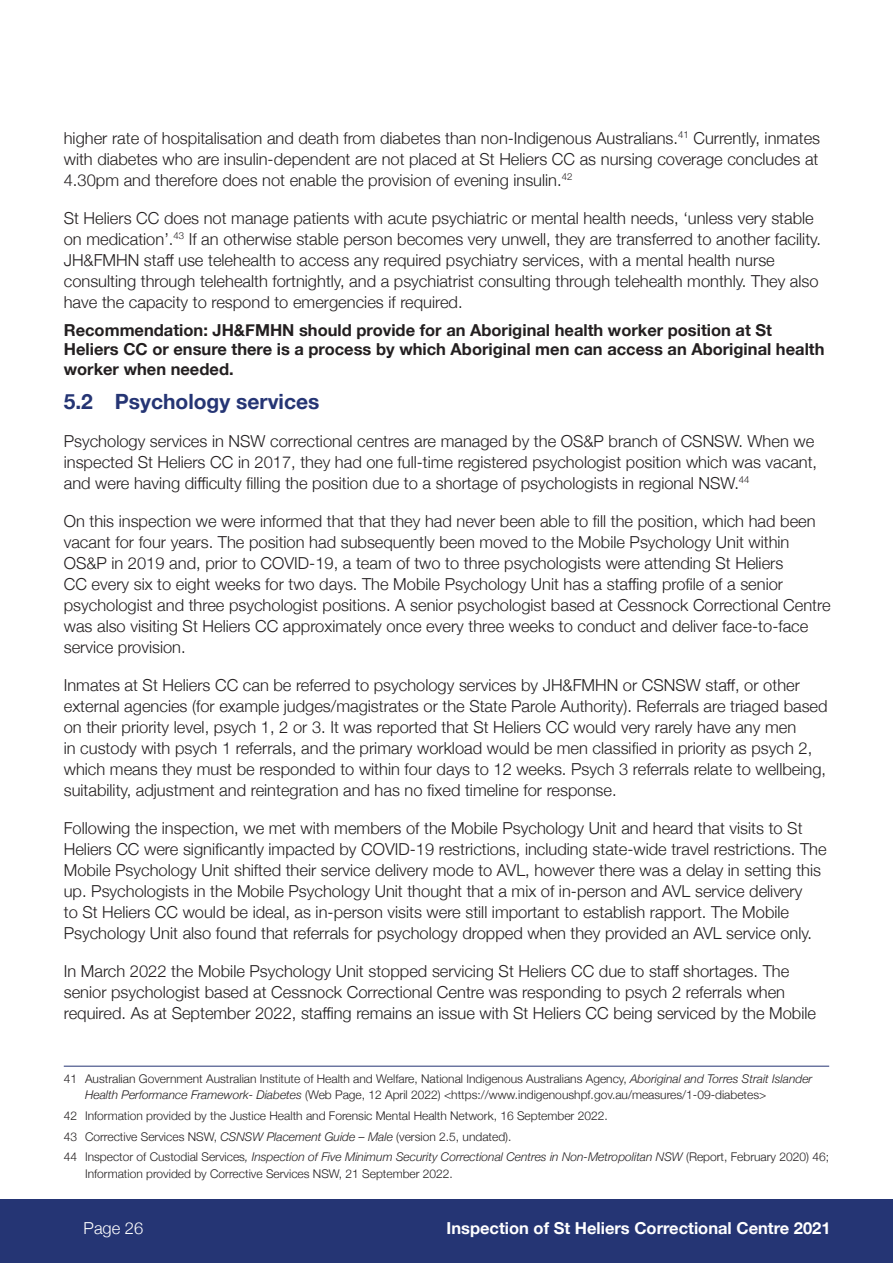
<style>
.page{position:relative;width:893px;height:1263px;background:#fff}
.page>*{position:absolute;margin:0;border:0;box-sizing:border-box;transform-origin:0 0}
.Heading_2{font:700 21px "Helvetica Neue";color:#253574}
.Body_Copy{font:300 16.5px/21px "Helvetica Neue";color:#231f20}
.Figure_and_table_cap{font:700 16.5px/19.5px "Helvetica Neue";color:#231f20}
.t1{font:700 16.5px "Helvetica Neue";color:#fff}
.t2{font:300 16.5px "Helvetica Neue";color:#fff}
.PP_Footnote_Text{font:300 12px/16.5px "Helvetica Neue";color:#231f20}
.s1{font-style:italic}
</style>
<div class="page">
<div style="left:0;top:1199px;width:893px;height:64px;background:#253574"></div>
<hr style="left:64px;top:1066px;width:765px;height:1px;background:#253574">
<p class="Body_Copy" style="left:64px;top:126px;width:758px;text-align:justify">higher rate of hospitalisation and death from diabetes than non-Indigenous Australians.<sup>41</sup> Currently, inmates with diabetes who are insulin-dependent are not placed at St Heliers CC as nursing coverage concludes at 4.30pm and therefore does not enable the provision of evening insulin.<sup>42</sup></p>
<p class="Body_Copy" style="left:64px;top:206px;width:759px">St Heliers CC does not manage patients with acute psychiatric or mental health needs, ‘unless very stable on medication’.<sup>43</sup> If an otherwise stable person becomes very unwell, they are transferred to another facility.<br>JH&amp;FMHN staff use telehealth to access any required psychiatry services, with a mental health nurse consulting through telehealth fortnightly, and a psychiatrist consulting through telehealth monthly. They also have the capacity to respond to emergencies if required.</p>
<p class="Figure_and_table_cap" style="left:64px;top:320px;width:762px">Recommendation: JH&amp;FMHN should provide for an Aboriginal health worker position at St<br>Heliers CC or ensure there is a process by which Aboriginal men can access an Aboriginal health worker when needed.</p>
<p class="Heading_2" style="left:64px;top:385px;width:257px">5.2 Psychology services</p>
<p class="Body_Copy" style="left:64px;top:429px;width:755px">Psychology services in NSW correctional centres are managed by the OS&amp;P branch of CSNSW. When we inspected St Heliers CC in 2017, they had one full-time registered psychologist position which was vacant, and were having difficulty filling the position due to a shortage of psychologists in regional NSW.<sup>44</sup></p>
<p class="Body_Copy" style="left:64px;top:509px;width:768px">On this inspection we were informed that that they had never been able to fill the position, which had been vacant for four years. The position had subsequently been moved to the Mobile Psychology Unit within OS&amp;P in 2019 and, prior to COVID-19, a team of two to three psychologists were attending St Heliers<br>CC every six to eight weeks for two days. The Mobile Psychology Unit has a staffing profile of a senior psychologist and three psychologist positions. A senior psychologist based at Cessnock Correctional Centre was also visiting St Heliers CC approximately once every three weeks to conduct and deliver face-to-face service provision.</p>
<p class="Body_Copy" style="left:64px;top:673px;width:765px">Inmates at St Heliers CC can be referred to psychology services by JH&amp;FMHN or CSNSW staff, or other external agencies (for example judges/magistrates or the State Parole Authority). Referrals are triaged based on their priority level, psych 1, 2 or 3. It was reported that St Heliers CC would very rarely have any men<br>in custody with psych 1 referrals, and the primary workload would be men classified in priority as psych 2, which means they must be responded to within four days to 12 weeks. Psych 3 referrals relate to wellbeing, suitability, adjustment and reintegration and has no fixed timeline for response.</p>
<p class="Body_Copy" style="left:64px;top:816px;width:764px">Following the inspection, we met with members of the Mobile Psychology Unit and heard that visits to St Heliers CC were significantly impacted by COVID-19 restrictions, including state-wide travel restrictions. The Mobile Psychology Unit shifted their service delivery mode to AVL, however there was a delay in setting this up. Psychologists in the Mobile Psychology Unit thought that a mix of in-person and AVL service delivery<br>to St Heliers CC would be ideal, as in-person visits were still important to establish rapport. The Mobile Psychology Unit also found that referrals for psychology dropped when they provided an AVL service only.</p>
<p class="Body_Copy" style="left:64px;top:959px;width:754px">In March 2022 the Mobile Psychology Unit stopped servicing St Heliers CC due to staff shortages. The senior psychologist based at Cessnock Correctional Centre was responding to psych 2 referrals when required. As at September 2022, staffing remains an issue with St Heliers CC being serviced by the Mobile</p>
<p class="PP_Footnote_Text" style="left:85px;top:1069px;width:729px;text-indent:-21px">41 Australian Government Australian Institute of Health and Welfare, National Indigenous Australians Agency, <span class="s1">Aboriginal and Torres Strait Islander<br>Health Performance Framework- Diabetes</span> (Web Page, 12 April 2022) &lt;https://www.indigenoushpf.gov.au/measures/1-09-diabetes&gt;</p>
<p class="PP_Footnote_Text" style="left:64px;top:1106px;width:545px">42 Information provided by the Justice Health and Forensic Mental Health Network, 16 September 2022.</p>
<p class="PP_Footnote_Text" style="left:64px;top:1127px;width:449px">43 Corrective Services NSW, <span class="s1">CSNSW Placement Guide – Male</span> (version 2.5, undated).</p>
<p class="PP_Footnote_Text" style="left:85px;top:1148px;width:745px;text-indent:-21px">44 Inspector of Custodial Services<span class="s1">, Inspection of Five Minimum Security Correctional Centres in Non-Metropolitan NSW</span> (Report, February 2020) 46;<br>Information provided by Corrective Services NSW, 21 September 2022.</p>
<p class="t2" style="left:84px;top:1215px;width:61px">Page 26</p>
<p class="t1" style="left:446px;top:1215px;width:386px">Inspection of St Heliers Correctional Centre 2021</p>
</div>
